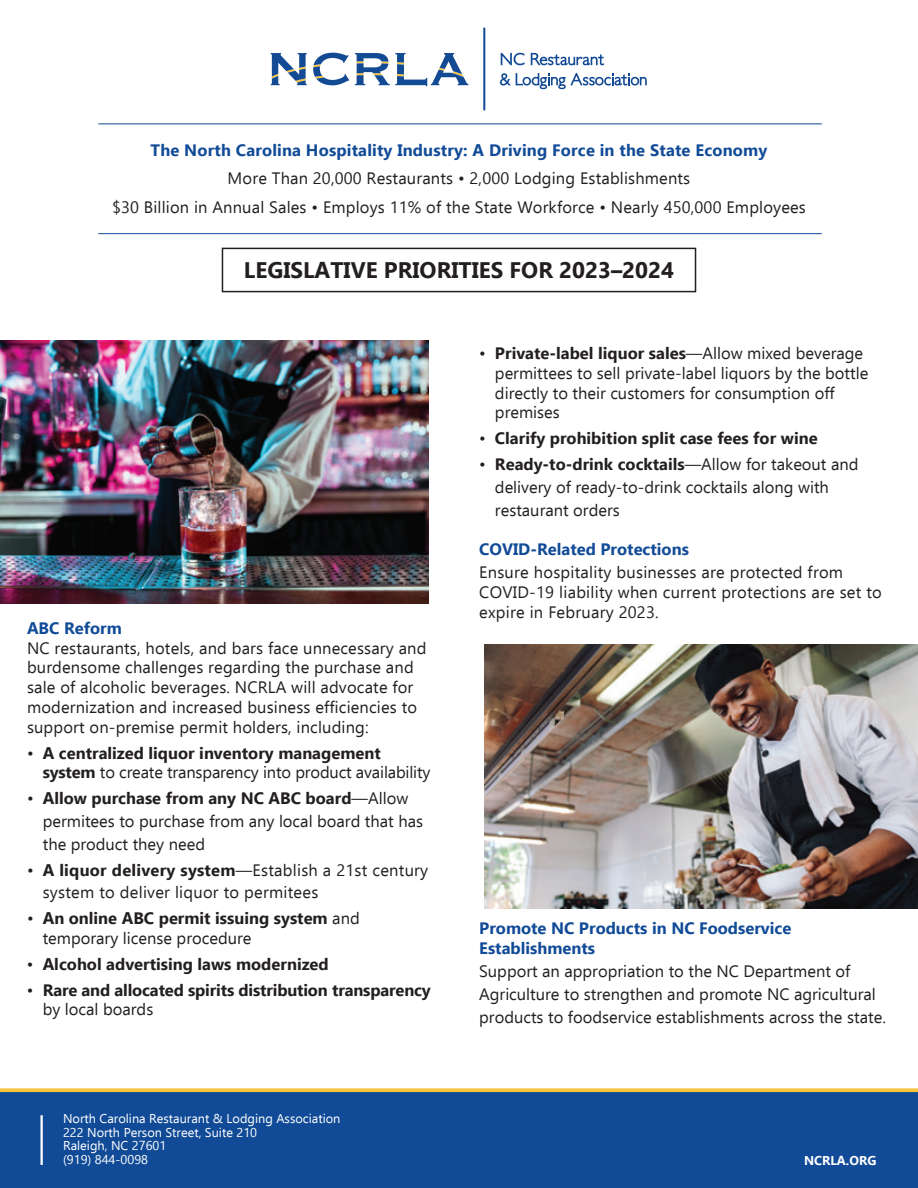
<style>
.page{position:relative;width:918px;height:1188px;background:#fff}
.page>*{position:absolute;margin:0;border:0;box-sizing:border-box;transform-origin:0 0}
.t1{font:700 22.5px "Ebrima";color:#231f20}
.t2{font:16.5px/19.8px "Ebrima";letter-spacing:.01em;color:#231f20}
.t3{font:700 16.5px/19.8px "Ebrima";color:#231f20}
.t4{font:700 16.5px/19.8px "Ebrima";color:#114b97}
.t5{font:16.5px/19.8px "Ebrima";letter-spacing:-.01em;color:#231f20}
.t6{font:12.75px/13.5px "Ebrima";color:#fff}
.t7{font:700 12.75px "Ebrima";color:#fff}
.s1{font-weight:700}
.s2{font-weight:400}
</style>
<div class="page">
<div style="left:0;top:1092px;width:918px;height:96px;background:#114b97"></div>
<svg style="left:0;top:1088px;width:918px;height:4px;background:#fac84e"></svg>
<hr style="left:40px;top:1115px;width:3px;height:50px;background:#fff">
<svg style="left:271px;top:53px;width:36px;height:32px"></svg>
<svg style="left:313px;top:53px;width:36px;height:32px"></svg>
<svg style="left:355px;top:53px;width:113px;height:33px"></svg>
<hr style="left:483px;top:27px;width:2px;height:84px;background:#124a94">
<svg style="left:501px;top:53px;width:24px;height:12px"></svg>
<svg style="left:531px;top:53px;width:73px;height:12px"></svg>
<svg style="left:500px;top:73px;width:147px;height:16px"></svg>
<img style="left:485px;top:645px;width:433px;height:263px">
<div style="left:222px;top:248px;width:474px;height:44px;border:2px solid #231f20"></div>
<hr style="left:98px;top:233px;width:724px;height:1px;background:#114b97">
<hr style="left:98px;top:123px;width:724px;height:1px;background:#114b97">
<img style="left:0;top:340px;width:428px;height:264px">
<p class="t4" style="left:151px;top:139px;width:618px">The North Carolina Hospitality Industry: A Driving Force in the State Economy</p>
<p class="t2" style="left:112px;top:164px;width:695px;line-height:28.8px;text-align:center">More Than 20,000 Restaurants • 2,000 Lodging Establishments<br>$30 Billion in Annual Sales • Employs 11% of the State Workforce • Nearly 450,000 Employees</p>
<h1 class="t1" style="left:244px;top:253px;width:432px">LEGISLATIVE PRIORITIES FOR 2023–2024</h1>
<p class="t4" style="left:27px;top:617px;width:96px">ABC Reform</p>
<p class="t2" style="left:27px;top:637px;width:401px">NC restaurants, hotels, and bars face unnecessary and burdensome challenges regarding the purchase and sale of alcoholic beverages. NCRLA will advocate for modernization and increased business efficiencies to support on-premise permit holders, including:</p>
<p class="t5" style="left:43px;top:742px;width:389px;text-indent:-16px">• <span class="s1">A centralized liquor inventory management system</span> to create transparency into product availability</p>
<p class="t2" style="left:43px;top:786px;width:382px;line-height:22.8px;text-indent:-16px">• <span class="s1">Allow purchase from any NC ABC board</span>—Allow permitees to purchase from any local board that has the product they need</p>
<p class="t2" style="left:43px;top:858px;width:387px;line-height:22.8px;text-indent:-16px">• <span class="s1">A liquor delivery system</span>—Establish a 21st century system to deliver liquor to permitees</p>
<p class="t3" style="left:43px;top:907px;width:319px;text-indent:-16px"><span class="s2">•</span> An online ABC permit issuing system <span class="s2">and temporary license procedure</span></p>
<p class="t3" style="left:27px;top:953px;width:303px"><span class="s2">•</span> Alcohol advertising laws modernized</p>
<p class="t3" style="left:43px;top:979px;width:390px;text-indent:-16px"><span class="s2">•</span> Rare and allocated spirits distribution transparency <span class="s2">by local boards</span></p>
<p class="t6" style="left:63px;top:1111px;width:279px">North Carolina Restaurant &amp; Lodging Association<br>222 North Person Street, Suite 210<br>Raleigh, NC 27601<br>(919) 844-0098</p>
<p class="t2" style="left:495px;top:343px;width:375px;text-indent:-16px">• <span class="s1">Private-label liquor sales</span>—Allow mixed beverage permittees to sell private-label liquors by the bottle directly to their customers for consumption off premises</p>
<p class="t3" style="left:479px;top:427px;width:340px"><span class="s2">•</span> Clarify prohibition split case fees for wine</p>
<p class="t2" style="left:495px;top:452px;width:365px;line-height:22.8px;text-indent:-16px">• <span class="s1">Ready-to-drink cocktails</span>—Allow for takeout and delivery of ready-to-drink cocktails along with restaurant orders</p>
<p class="t4" style="left:479px;top:539px;width:211px">COVID-Related Protections</p>
<p class="t2" style="left:479px;top:562px;width:404px">Ensure hospitality businesses are protected from<br>COVID-19 liability when current protections are set to expire in February 2023.</p>
<p class="t4" style="left:479px;top:918px;width:314px">Promote NC Products in NC Foodservice<br>Establishments</p>
<p class="t2" style="left:479px;top:959px;width:408px;line-height:22.8px">Support an appropriation to the NC Department of<br>Agriculture to strengthen and promote NC agricultural products to foodservice establishments across the state.</p>
<p class="t7" style="left:804px;top:1151px;width:74px">NCRLA.ORG</p>
</div>
